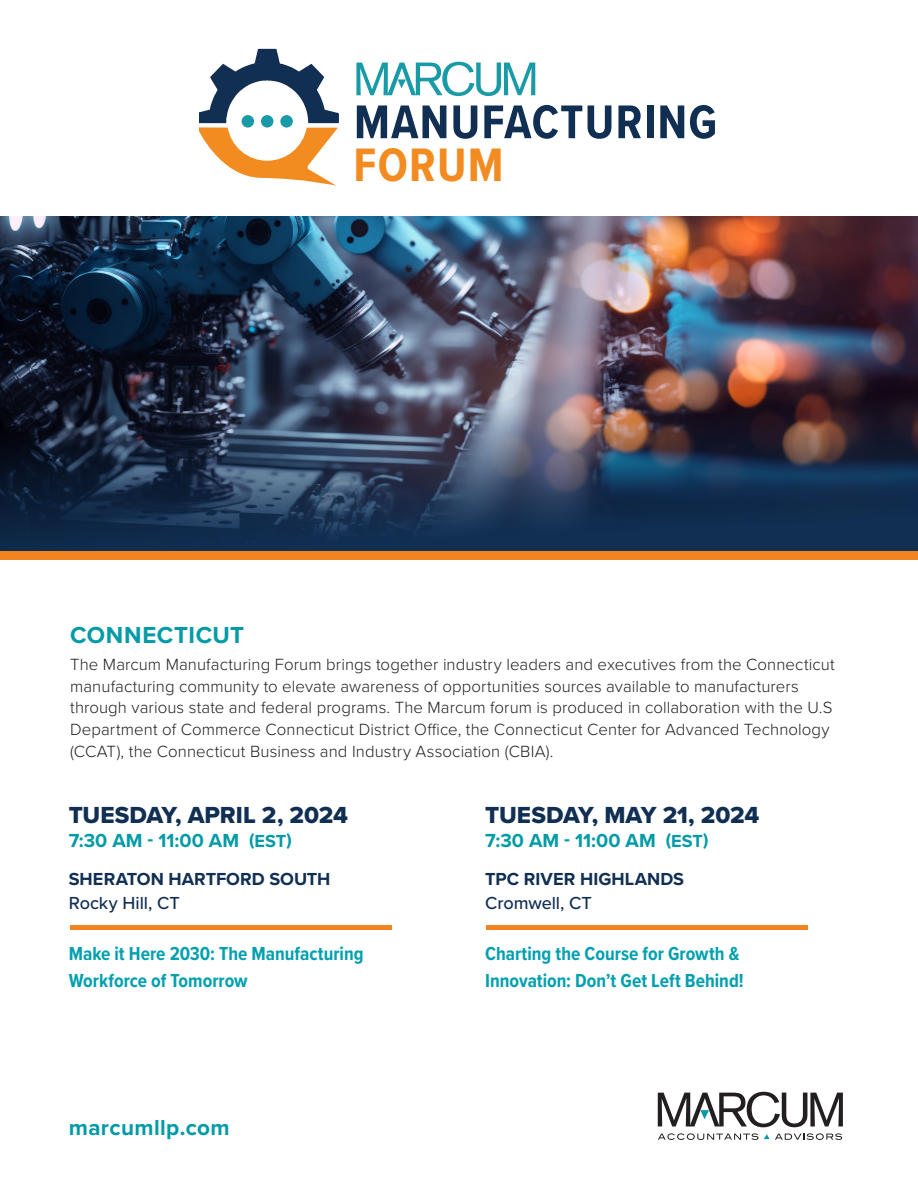
<style>
.page{position:relative;width:918px;height:1188px;background:#fff}
.page>*{position:absolute;margin:0;border:0;box-sizing:border-box;transform-origin:0 0}
.t1{font:700 48.6px "Proxima Nova Cond";letter-spacing:.025em;color:#f28b20}
.Events_List_Header{font:24.15px "Proxima Nova Extrabld";letter-spacing:-.005em;color:#102f53}
.Northeast_Main_Header{font:700 24px "Proxima Nova";letter-spacing:.025em;color:#009ba7}
.Northeast_Main_Header-2{font:700 22.5px "Proxima Nova";letter-spacing:.02em;color:#009ba7}
.Events_List_Header-2{font:700 19.65px "Proxima Nova";color:#009ba7}
.Events_List_Header-3{font:700 19.5px/27px "Proxima Nova Cond";color:#00a0b0}
.Event_list_body{font:700 19.5px "Proxima Nova Cond";color:#00a0b0}
.Events_List_Header-4{font:700 18.15px/24.2px "Proxima Nova";color:#102f53}
.Intro_Body{font:300 16.8px/21.6px "Proxima Nova";letter-spacing:.005em;color:#231f20}
.s1{font-size:18.15px}
.s2{font-weight:500}
</style>
<div class="page">
<img style="left:0;top:216px;width:918px;height:102px">
<svg style="left:658px;top:1133px;width:100px;height:7px"></svg>
<svg style="left:658px;top:1092px;width:185px;height:35px"></svg>
<svg style="left:764px;top:1133px;width:78px;height:7px"></svg>
<img style="left:0;top:318px;width:918px;height:233px">
<svg style="left:357px;top:105px;width:89px;height:33px"></svg>
<svg style="left:453px;top:105px;width:24px;height:34px"></svg>
<svg style="left:484px;top:105px;width:98px;height:34px"></svg>
<svg style="left:588px;top:105px;width:23px;height:34px"></svg>
<svg style="left:618px;top:105px;width:23px;height:33px"></svg>
<div style="left:647px;top:105px;width:6px;height:33px;background:#102f53"></div>
<svg style="left:660px;top:105px;width:24px;height:33px"></svg>
<svg style="left:690px;top:105px;width:25px;height:34px"></svg>
<svg style="left:199px;top:49px;width:140px;height:137px"></svg>
<div style="left:242px;top:115px;width:12px;height:13px;background:#199ba7;border-radius:50%"></div>
<div style="left:261px;top:115px;width:12px;height:13px;background:#199ba7;border-radius:50%"></div>
<div style="left:280px;top:115px;width:13px;height:13px;background:#199ba7;border-radius:50%"></div>
<svg style="left:356px;top:62px;width:179px;height:34px"></svg>
<div style="left:0;top:551px;width:918px;height:8px;background:#f08421"></div>
<hr style="left:70px;top:926px;width:321px;height:4px;background:#f08421">
<hr style="left:487px;top:926px;width:321px;height:4px;background:#f08421">
<p class="t1" style="left:353px;top:130px;width:152px">FORUM</p>
<p class="Northeast_Main_Header" style="left:70px;top:617px;width:176px">CONNECTICUT</p>
<p class="Intro_Body" style="left:70px;top:653px;width:766px">The Marcum Manufacturing Forum brings together industry leaders and executives from the Connecticut manufacturing community to elevate awareness of opportunities sources available to manufacturers through various state and federal programs. The Marcum forum is produced in collaboration with the U.S Department of Commerce Connecticut District Office, the Connecticut Center for Advanced Technology (CCAT), the Connecticut Business and Industry Association (CBIA).</p>
<p class="Events_List_Header" style="left:69px;top:797px;width:281px">TUESDAY, APRIL 2, 2024</p>
<p class="Events_List_Header-2" style="left:69px;top:826px;width:225px">7:30 AM - 11:00 AM <span class="s1">(EST)</span></p>
<p class="Events_List_Header-4" style="left:69px;top:866px;width:263px">SHERATON HARTFORD SOUTH<br><span class="s2">Rocky Hill, CT</span></p>
<p class="Events_List_Header-3" style="left:69px;top:940px;width:296px">Make it Here 2030: The Manufacturing<br>Workforce of Tomorrow</p>
<p class="Northeast_Main_Header-2" style="left:69px;top:1111px;width:163px">marcumllp.com</p>
<p class="Events_List_Header" style="left:485px;top:797px;width:276px">TUESDAY, MAY 21, 2024</p>
<p class="Events_List_Header-2" style="left:485px;top:826px;width:225px">7:30 AM - 11:00 AM <span class="s1">(EST)</span></p>
<p class="Events_List_Header-4" style="left:485px;top:866px;width:200px">TPC RIVER HIGHLANDS<br><span class="s2">Cromwell, CT</span></p>
<p class="Events_List_Header-3" style="left:485px;top:940px;width:256px">Charting the Course for Growth &amp;</p>
<p class="Event_list_body" style="left:485px;top:966px;width:260px">Innovation: Don’t Get Left Behind!</p>
</div>
